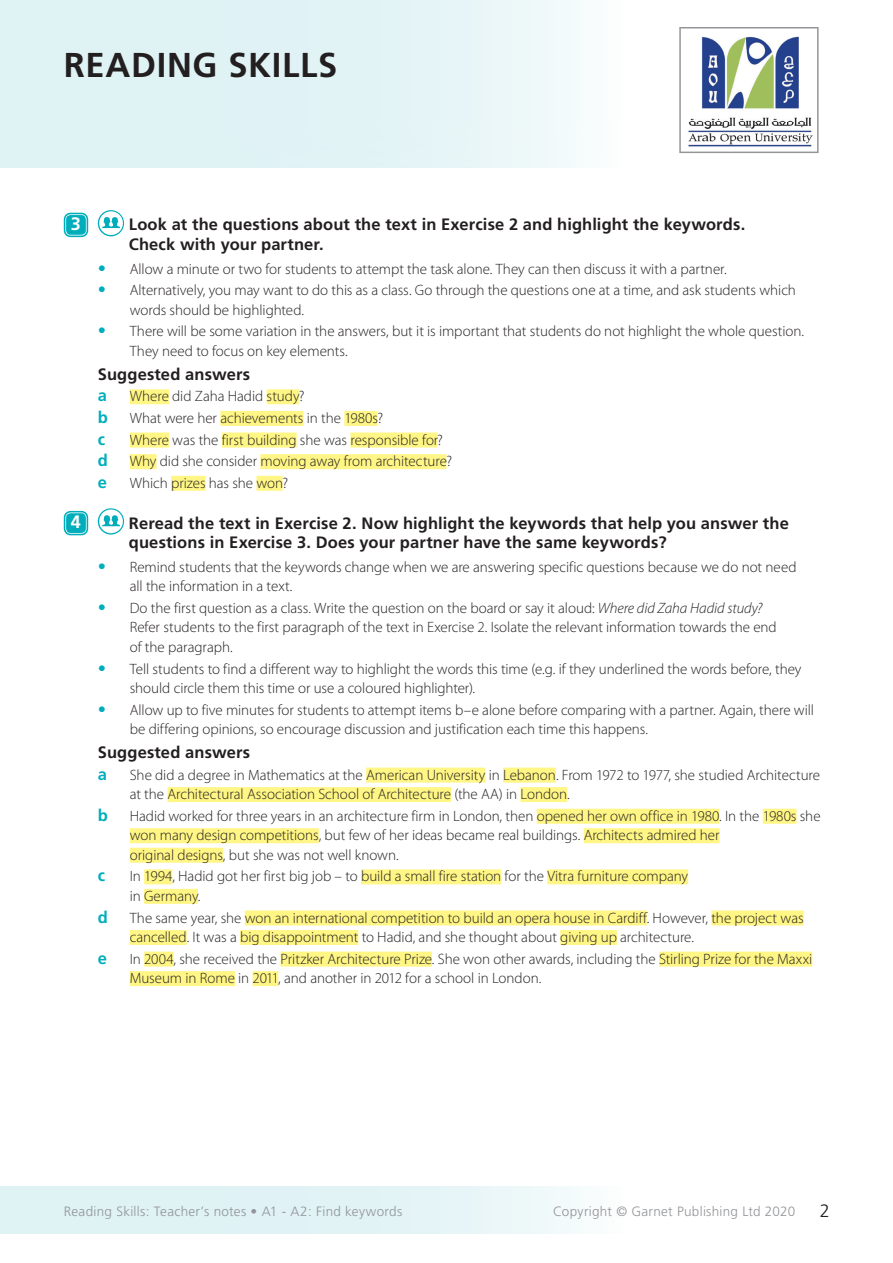
<style>
.page{position:relative;width:893px;height:1263px;background:#fff}
.page>*{position:absolute;margin:0;border:0;box-sizing:border-box;transform-origin:0 0}
.t1{font:700 34.5px "Frutiger";letter-spacing:.02em;color:#231f20}
.t2{font:700 18px "Frutiger";color:#fff}
.t3{font:300 18px "Frutiger";color:#231f20}
.t4{font:700 16.5px/19.5px "Frutiger";letter-spacing:.005em;color:#231f20}
.t5{font:700 16.5px "Frutiger";color:#00aebb}
.t6{font:300 15px/19.5px "Myriad Pro";letter-spacing:-.005em;color:#231f20}
.t7{font:300 13.5px "Frutiger";letter-spacing:.02em;color:#939598}
.s1{font-family:"Frutiger";font-weight:700;font-size:16.5px;color:#00aebb}
.s2{font-style:italic}
</style>
<div class="page">
<img style="left:129px;top:444px;width:318px;height:32px">
<div style="left:130px;top:389px;width:39px;height:15px;background:#fff685"></div>
<div style="left:267px;top:389px;width:32px;height:15px;background:#fff685"></div>
<div style="left:220px;top:411px;width:84px;height:15px;background:#fff685"></div>
<div style="left:344px;top:411px;width:33px;height:15px;background:#fff685"></div>
<div style="left:130px;top:432px;width:39px;height:15px;background:#fff685"></div>
<div style="left:222px;top:432px;width:75px;height:15px;background:#fff685"></div>
<div style="left:350px;top:432px;width:87px;height:15px;background:#fff685"></div>
<div style="left:130px;top:454px;width:27px;height:15px;background:#fff685"></div>
<div style="left:260px;top:454px;width:186px;height:15px;background:#fff685"></div>
<div style="left:171px;top:476px;width:35px;height:15px;background:#fff685"></div>
<div style="left:256px;top:476px;width:27px;height:15px;background:#fff685"></div>
<div style="left:366px;top:768px;width:119px;height:15px;background:#fff685"></div>
<div style="left:503px;top:768px;width:53px;height:15px;background:#fff685"></div>
<div style="left:168px;top:787px;width:283px;height:15px;background:#fff685"></div>
<div style="left:520px;top:787px;width:47px;height:15px;background:#fff685"></div>
<div style="left:537px;top:809px;width:182px;height:15px;background:#fff685"></div>
<div style="left:763px;top:809px;width:34px;height:15px;background:#fff685"></div>
<div style="left:130px;top:828px;width:189px;height:15px;background:#fff685"></div>
<div style="left:584px;top:828px;width:136px;height:15px;background:#fff685"></div>
<div style="left:130px;top:848px;width:93px;height:15px;background:#fff685"></div>
<div style="left:144px;top:869px;width:28px;height:15px;background:#fff685"></div>
<div style="left:361px;top:869px;width:140px;height:15px;background:#fff685"></div>
<div style="left:547px;top:869px;width:141px;height:15px;background:#fff685"></div>
<div style="left:144px;top:889px;width:54px;height:15px;background:#fff685"></div>
<div style="left:245px;top:910px;width:402px;height:15px;background:#fff685"></div>
<div style="left:711px;top:910px;width:93px;height:15px;background:#fff685"></div>
<div style="left:130px;top:930px;width:57px;height:15px;background:#fff685"></div>
<div style="left:240px;top:930px;width:118px;height:15px;background:#fff685"></div>
<div style="left:560px;top:930px;width:57px;height:15px;background:#fff685"></div>
<div style="left:144px;top:952px;width:30px;height:15px;background:#fff685"></div>
<div style="left:281px;top:952px;width:151px;height:15px;background:#fff685"></div>
<div style="left:659px;top:952px;width:153px;height:15px;background:#fff685"></div>
<div style="left:130px;top:971px;width:105px;height:15px;background:#fff685"></div>
<div style="left:253px;top:971px;width:25px;height:15px;background:#fff685"></div>
<div style="left:66px;top:215px;width:20px;height:20px;background:#00aebb;border-radius:4px"></div>
<div style="left:64px;top:213px;width:24px;height:24px;border:2px solid #00aebb;border-radius:6px"></div>
<div style="left:67px;top:216px;width:18px;height:18px;border:2px solid #00aebb;border-radius:3px"></div>
<svg style="left:98px;top:210px;width:26px;height:26px"></svg>
<div style="left:66px;top:513px;width:20px;height:20px;background:#00aebb;border-radius:4px"></div>
<div style="left:64px;top:511px;width:24px;height:24px;border:2px solid #00aebb;border-radius:6px"></div>
<div style="left:67px;top:514px;width:18px;height:18px;border:2px solid #00aebb;border-radius:3px"></div>
<svg style="left:98px;top:508px;width:26px;height:26px"></svg>
<div style="left:0;top:0;width:624px;height:123px;background:linear-gradient(to right,#d9eff2,#f1f9fa)"></div>
<div style="left:0;top:1186px;width:624px;height:47px;background:linear-gradient(to right,#d9eff2,#f1f9fa)"></div>
<svg style="left:679px;top:27px;width:140px;height:96px"></svg>
<img style="left:679px;top:123px;width:140px;height:30px">
<h1 class="t1" style="left:64px;top:45px;width:275px">READING SKILLS</h1>
<p class="t2" style="left:71px;top:213px;width:12px">3</p>
<p class="t4" style="left:129px;top:215px;width:618px">Look at the questions about the text in Exercise 2 and highlight the keywords.<br>Check with your partner.</p>
<p class="t6" style="left:98px;top:259px;width:630px"><span class="s1">•</span> Allow a minute or two for students to attempt the task alone. They can then discuss it with a partner.</p>
<p class="t6" style="left:130px;top:280px;width:668px;text-indent:-32px"><span class="s1">•</span> Alternatively, you may want to do this as a class. Go through the questions one at a time, and ask students which words should be highlighted.</p>
<p class="t6" style="left:130px;top:321px;width:676px;text-indent:-32px"><span class="s1">•</span> There will be some variation in the answers, but it is important that students do not highlight the whole question.<br>They need to focus on key elements.</p>
<p class="t4" style="left:98px;top:364px;width:154px">Suggested answers</p>
<p class="t5" style="left:98px;top:386px;width:11px">a</p>
<p class="t6" style="left:130px;top:386px;width:176px">Where did Zaha Hadid study?</p>
<p class="t5" style="left:98px;top:407px;width:12px">b</p>
<p class="t6" style="left:130px;top:408px;width:255px">What were her achievements in the 1980s?</p>
<p class="t5" style="left:98px;top:429px;width:9px">c</p>
<p class="t6" style="left:130px;top:430px;width:315px">Where was the first building she was responsible for?</p>
<p class="t5" style="left:98px;top:451px;width:12px">d</p>
<p class="t6" style="left:130px;top:451px;width:324px">Why did she consider moving away from architecture?</p>
<p class="t5" style="left:98px;top:472px;width:11px">e</p>
<p class="t6" style="left:130px;top:473px;width:160px">Which prizes has she won?</p>
<p class="t2" style="left:71px;top:512px;width:12px">4</p>
<p class="t4" style="left:129px;top:513px;width:661px">Reread the text in Exercise 2. Now highlight the keywords that help you answer the questions in Exercise 3. Does your partner have the same keywords?</p>
<p class="t6" style="left:130px;top:557px;width:668px;text-indent:-32px"><span class="s1">•</span> Remind students that the keywords change when we are answering specific questions because we do not need all the information in a text.</p>
<p class="t6" style="left:130px;top:598px;width:648px;text-indent:-32px"><span class="s1">•</span> Do the first question as a class. Write the question on the board or say it aloud: <span class="s2">Where did Zaha Hadid study?<br></span>Refer students to the first paragraph of the text in Exercise 2. Isolate the relevant information towards the end of the paragraph.</p>
<p class="t6" style="left:130px;top:659px;width:673px;text-indent:-32px"><span class="s1">•</span> Tell students to find a different way to highlight the words this time (e.g. if they underlined the words before, they should circle them this time or use a coloured highlighter).</p>
<p class="t6" style="left:130px;top:700px;width:686px;text-indent:-32px"><span class="s1">•</span> Allow up to five minutes for students to attempt items b–e alone before comparing with a partner. Again, there will be differing opinions, so encourage discussion and justification each time this happens.</p>
<p class="t4" style="left:98px;top:742px;width:154px">Suggested answers</p>
<p class="t5" style="left:98px;top:764px;width:11px">a</p>
<p class="t6" style="left:130px;top:765px;width:692px">She did a degree in Mathematics at the American University in Lebanon. From 1972 to 1977, she studied Architecture at the Architectural Association School of Architecture (the AA) in London.</p>
<p class="t5" style="left:98px;top:805px;width:12px">b</p>
<p class="t6" style="left:130px;top:806px;width:692px">Hadid worked for three years in an architecture firm in London, then opened her own office in 1980. In the 1980s she won many design competitions, but few of her ideas became real buildings. Architects admired her<br>original designs, but she was not well known.</p>
<p class="t5" style="left:98px;top:866px;width:9px">c</p>
<p class="t6" style="left:130px;top:866px;width:560px">In 1994, Hadid got her first big job – to build a small fire station for the Vitra furniture company in Germany.</p>
<p class="t5" style="left:98px;top:907px;width:12px">d</p>
<p class="t6" style="left:130px;top:907px;width:675px">The same year, she won an international competition to build an opera house in Cardiff. However, the project was cancelled. It was a big disappointment to Hadid, and she thought about giving up architecture.</p>
<p class="t5" style="left:98px;top:948px;width:11px">e</p>
<p class="t6" style="left:130px;top:949px;width:684px">In 2004, she received the Pritzker Architecture Prize. She won other awards, including the Stirling Prize for the Maxxi<br>Museum in Rome in 2011, and another in 2012 for a school in London.</p>
<p class="t7" style="left:64px;top:1204px;width:340px">Reading Skills: Teacher’s notes • A1 - A2: Find keywords</p>
<p class="t7" style="left:553px;top:1204px;width:244px">Copyright © Garnet Publishing Ltd 2020</p>
<p class="t3" style="left:820px;top:1200px;width:12px">2</p>
</div>
